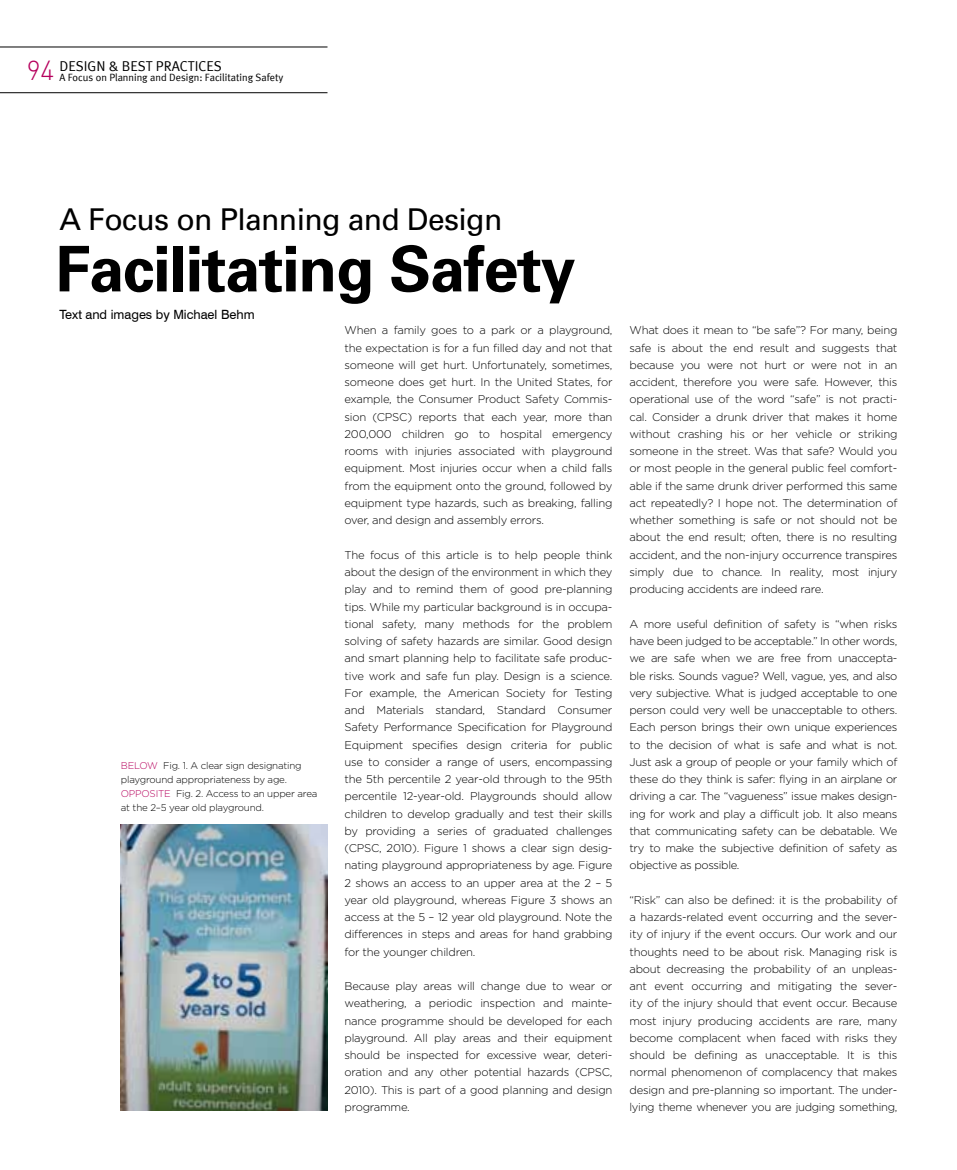
<style>
.page{position:relative;width:957px;height:1170px;background:#fff}
.page>*{position:absolute;margin:0;border:0;box-sizing:border-box;transform-origin:0 0}
.t1{font:700 63px "Univers";letter-spacing:-.02em;color:#000}
.t2{font:30px "Univers";letter-spacing:-.02em;color:#000}
.t3{font:14.25px "Meta Plus Normal";color:#000}
.t4{font:12.75px "Swiss 721 BT";color:#000}
.t5{font:300 11.25px/17.2px "Gotham";letter-spacing:-.02em;color:#000;text-align:justify}
.t6{font:10.5px "Meta Plus Normal";color:#000}
.t7{font:300 9.75px/14.2px "Gotham";letter-spacing:-.02em;color:#000}
.t8{font:300 9.75px "Gotham";color:#b6005d}
.s1{font-family:"DIN";font-weight:300;font-size:27px;color:#b6005d}
</style>
<div class="page">
<hr style="left:0;top:47px;width:327px;height:1px;background:#000">
<hr style="left:0;top:92px;width:327px;height:1px;background:#000">
<img style="left:120px;top:824px;width:207px;height:286px">
<p class="t3" style="left:27px;top:57px;width:65px"><span class="s1">94</span> design</p>
<p class="t3" style="left:109px;top:57px;width:56px">&amp; best practice</p>
<p class="t3" style="left:214px;top:57px;width:10px">s</p>
<p class="t6" style="left:60px;top:71px;width:225px">A Focus on Planning and Design: Facilitating Safety</p>
<h2 class="t2" style="left:60px;top:201px;width:444px">A Focus on Planning and Design</h2>
<h1 class="t1" style="left:55px;top:228px;width:522px">Facilitating Safety</h1>
<p class="t4" style="left:60px;top:307px;width:197px">Text and images by Michael Behm</p>
<p class="t7" style="left:121px;top:757px;width:182px;text-indent:42px">Fig. 1. A clear sign designating playground appropriateness by age.</p>
<p class="t8" style="left:121px;top:788px;width:8px">opposite</p>
<p class="t8" style="left:121px;top:759px;width:9px">below</p>
<p class="t7" style="left:121px;top:786px;width:198px;text-indent:55px">Fig. 2. Access to an upper area at the 2–5 year old playground.</p>
<p class="t5" style="left:344px;top:321px;width:269px">When a family goes to a park or a playground, the expectation is for a fun filled day and not that someone will get hurt. Unfortunately, sometimes, someone does get hurt. In the United States, for example, the Consumer Product Safety Commis&shy;sion (CPSC) reports that each year, more than 200,000 children go to hospital emergency rooms with injuries associated with playground equipment. Most injuries occur when a child falls from the equipment onto the ground, followed by equipment type hazards, such as breaking, falling over, and design and assembly errors.</p>
<p class="t5" style="left:344px;top:546px;width:269px">The focus of this article is to help people think about the design of the environment in which they play and to remind them of good pre-planning tips. While my particular background is in occupa&shy;tional safety, many methods for the problem solving of safety hazards are similar. Good design and smart planning help to facilitate safe produc&shy;tive work and safe fun play. Design is a science.<br>For example, the American Society for Testing and Materials standard, Standard Consumer Safety Performance Specification for Playground Equipment specifies design criteria for public use to consider a range of users, encompassing the 5th percentile 2 year-old through to the 95th percentile 12-year-old. Playgrounds should allow children to develop gradually and test their skills by providing a series of graduated challenges (CPSC, 2010). Figure 1 shows a clear sign desig&shy;nating playground appropriateness by age. Figure 2 shows an access to an upper area at the 2 – 5 year old playground, whereas Figure 3 shows an access at the 5 – 12 year old playground. Note the differences in steps and areas for hand grabbing for the younger children.</p>
<p class="t5" style="left:344px;top:977px;width:269px">Because play areas will change due to wear or weathering, a periodic inspection and mainte&shy;nance programme should be developed for each playground. All play areas and their equipment should be inspected for excessive wear, deteri&shy;oration and any other potential hazards (CPSC, 2010). This is part of a good planning and design programme.</p>
<p class="t5" style="left:629px;top:321px;width:269px">What does it mean to “be safe”? For many, being safe is about the end result and suggests that because you were not hurt or were not in an accident, therefore you were safe. However, this operational use of the word “safe” is not practi&shy;cal. Consider a drunk driver that makes it home without crashing his or her vehicle or striking someone in the street. Was that safe? Would you or most people in the general public feel comfort&shy;able if the same drunk driver performed this same act repeatedly? I hope not. The determination of whether something is safe or not should not be about the end result; often, there is no resulting accident, and the non-injury occurrence transpires simply due to chance. In reality, most injury producing accidents are indeed rare.</p>
<p class="t5" style="left:629px;top:615px;width:269px">A more useful definition of safety is “when risks have been judged to be acceptable.” In other words, we are safe when we are free from unaccepta&shy;ble risks. Sounds vague? Well, vague, yes, and also very subjective. What is judged acceptable to one person could very well be unacceptable to others.<br>Each person brings their own unique experiences to the decision of what is safe and what is not.<br>Just ask a group of people or your family which of these do they think is safer: flying in an airplane or driving a car. The “vagueness” issue makes design&shy;ing for work and play a difficult job. It also means that communicating safety can be debatable. We try to make the subjective definition of safety as objective as possible.</p>
<p class="t5" style="left:629px;top:891px;width:269px">“Risk” can also be defined: it is the probability of a hazards-related event occurring and the sever&shy;ity of injury if the event occurs. Our work and our thoughts need to be about risk. Managing risk is about decreasing the probability of an unpleas&shy;ant event occurring and mitigating the sever&shy;ity of the injury should that event occur. Because most injury producing accidents are rare, many become complacent when faced with risks they should be defining as unacceptable. It is this normal phenomenon of complacency that makes design and pre-planning so important. The under&shy;lying theme whenever you are judging something,</p>
</div>
